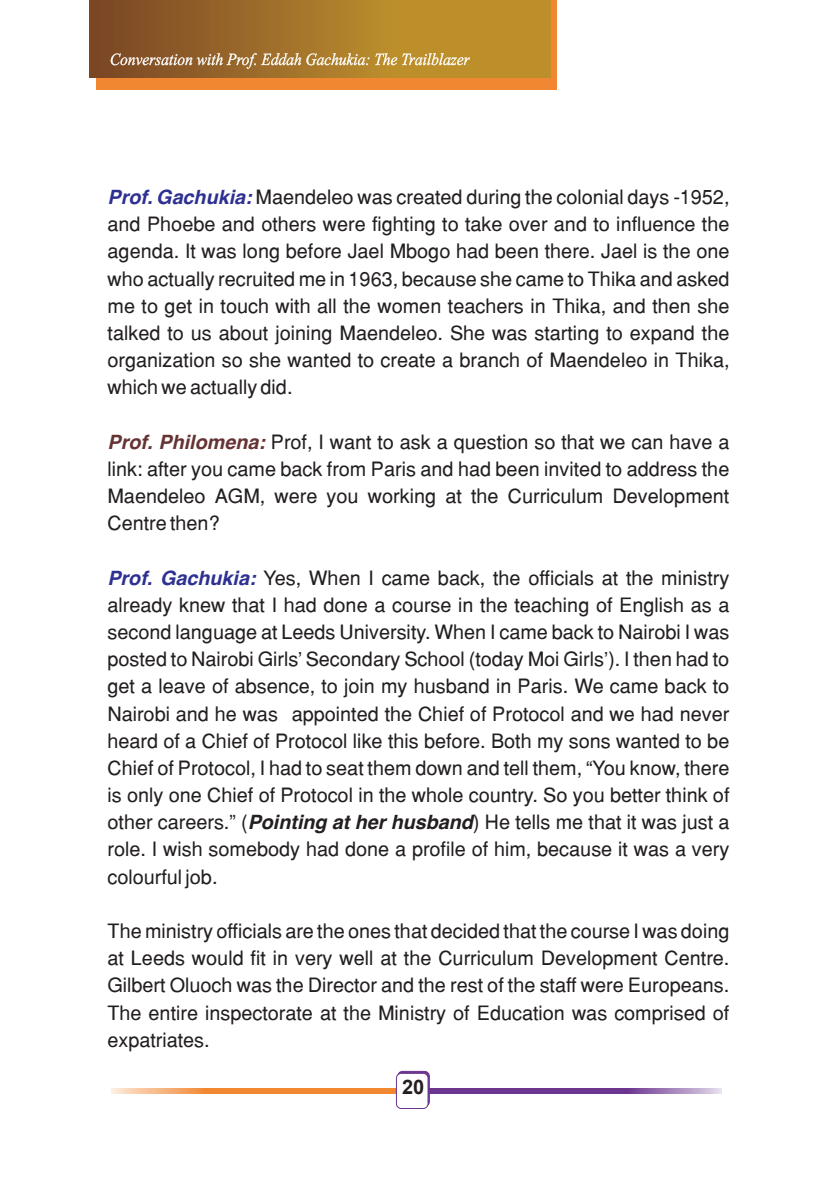
<style>
.page{position:relative;width:840px;height:1191px;background:#fff}
.page>*{position:absolute;margin:0;border:0;box-sizing:border-box;transform-origin:0 0}
.t1{font:700 20px "Arial";color:#231f20}
.t2{font:19.8px/27.2px "Helvetica";color:#231f20;text-align:justify}
.t3{font:500 condensed 19.8px "Franklin Gothic";color:#000}
.s1{font-weight:700;font-style:italic;color:#2e3092}
.s2{font-weight:700;font-style:italic;color:#633}
.s3{font-weight:700;font-style:italic}
</style>
<div class="page">
<div style="left:96px;top:0;width:460px;height:89px;background:#f18730"></div>
<svg style="left:89px;top:0;width:461px;height:77px;background:#a57629"></svg>
<svg style="left:111px;top:53px;width:258px;height:16px;background:#b08a5a"></svg>
<svg style="left:375px;top:53px;width:94px;height:12px"></svg>
<svg style="left:429px;top:1088px;width:292px;height:6px;background:#7e4f9e"></svg>
<svg style="left:111px;top:1088px;width:285px;height:6px;background:#f2984d"></svg>
<div style="left:397px;top:1071px;width:32px;height:35px;background:#6b3590;border-radius:5px"></div>
<div style="left:397px;top:1071px;width:32px;height:36px;border:1px solid #6b3590;border-radius:5px"></div>
<div style="left:396px;top:1073px;width:32px;height:35px;background:#fff;border-radius:5px"></div>
<div style="left:396px;top:1073px;width:32px;height:36px;border:1px solid #6b3590;border-radius:5px"></div>
<p class="t2" style="left:107px;top:183px;width:623px"><span class="s1">Prof. Gachukia:</span> Maendeleo was created during the colonial days -1952, and Phoebe and others were fighting to take over and to influence the agenda. It was long before Jael Mbogo had been there. Jael is the one who actually recruited me in 1963, because she came to Thika and asked me to get in touch with all the women teachers in Thika, and then she talked to us about joining Maendeleo. She was starting to expand the organization so she wanted to create a branch of Maendeleo in Thika, which we actually did.</p>
<p class="t2" style="left:107px;top:428px;width:623px"><span class="s2">Prof. Philomena:</span> Prof, I want to ask a question so that we can have a link: after you came back from Paris and had been invited to address the Maendeleo AGM, were you working at the Curriculum Development Centre then?</p>
<p class="t2" style="left:107px;top:564px;width:623px"><span class="s1">Prof. Gachukia:</span> Yes, When I came back, the officials at the ministry already knew that I had done a course in the teaching of English as a second language at Leeds University. When I came back to Nairobi I was posted to Nairobi Girls' Secondary School (today Moi Girls'). I then had to get a leave of absence, to join my husband in Paris. We came back to Nairobi and he was appointed the Chief of Protocol and we had never heard of a Chief of Protocol like this before. Both my sons wanted to be Chief of Protocol, I had to seat them down and tell them, “You know, there is only one Chief of Protocol in the whole country. So you better think of other careers.” (<span class="s3">Pointing at her husband</span>) He tells me that it was just a role. I wish somebody had done a profile of him, because it was a very colourful job.</p>
<p class="t2" style="left:107px;top:917px;width:623px">The ministry officials are the ones that decided that the course I was doing at Leeds would fit in very well at the Curriculum Development Centre.<br>Gilbert Oluoch was the Director and the rest of the staff were Europeans.<br>The entire inspectorate at the Ministry of Education was comprised of expatriates.</p>
<p class="t3" style="left:409px;top:1063px;width:22px">20</p>
<p class="t1" style="left:402px;top:1073px;width:24px">20</p>
</div>
